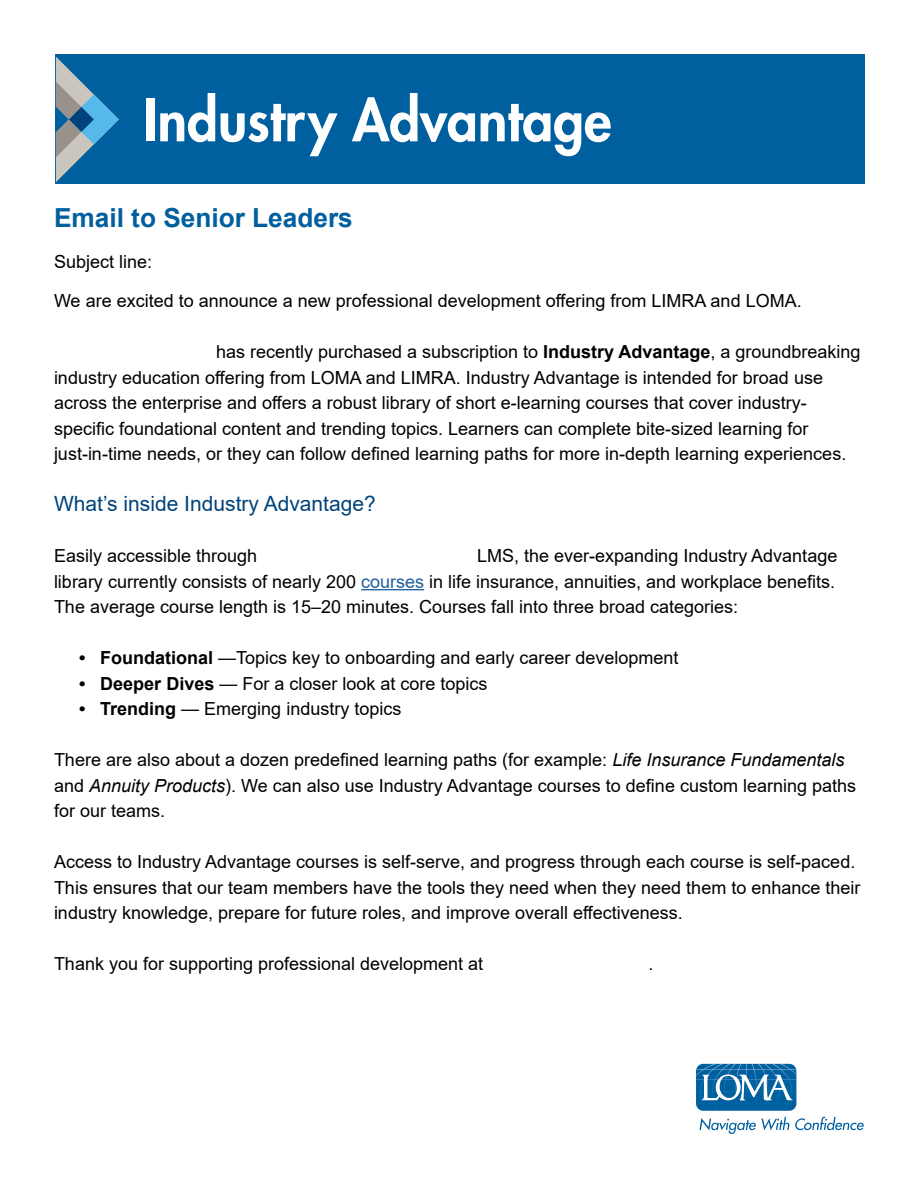
<style>
.page{position:relative;width:918px;height:1188px;background:#fff}
.page>*{position:absolute;margin:0;border:0;box-sizing:border-box;transform-origin:0 0}
.t1{font:800 57px "Futura Std";color:#fff;scale:.96 1}
.t2{font:700 26.25px "Arial";color:#005f9e}
.t3{font:21px "Arial";color:#00437b}
.t4{font:18px/25.5px "Arial";color:#000}
.s1{font-weight:700}
.s2{color:#215e9e}
.s3{font-style:italic}
</style>
<div class="page">
<div style="left:56px;top:54px;width:809px;height:129px;background:#005f9e"></div>
<svg style="left:56px;top:57px;width:63px;height:125px"></svg>
<hr style="left:361px;top:589px;width:63px;height:1px;background:#215e9e">
<svg style="left:699px;top:1117px;width:165px;height:17px"></svg>
<svg style="left:696px;top:1064px;width:100px;height:47px;background:#3480b2"></svg>
<h1 class="t1" style="left:144px;top:84px;width:489px">Industry Advantage</h1>
<h2 class="t2" style="left:54px;top:199px;width:300px">Email to Senior Leaders</h2>
<p class="t4" style="left:54px;top:248px;width:100px">Subject line:</p>
<p class="t4" style="left:54px;top:288px;width:749px">We are excited to announce a new professional development offering from LIMRA and LOMA.</p>
<p class="t4" style="left:54px;top:339px;width:808px;text-indent:162px">has recently purchased a subscription to <span class="s1">Industry Advantage</span>, a groundbreaking industry education offering from LOMA and LIMRA. Industry Advantage is intended for broad use across the enterprise and offers a robust library of short e-learning courses that cover industry&shy;specific foundational content and trending topics. Learners can complete bite-sized learning for just-in-time needs, or they can follow defined learning paths for more in-depth learning experiences.</p>
<p class="t3" style="left:54px;top:489px;width:323px">What’s inside Industry Advantage?</p>
<p class="t4" style="left:54px;top:543px;width:205px">Easily accessible through</p>
<p class="t4" style="left:54px;top:543px;width:785px;text-align:justify;text-indent:423px">LMS, the ever-expanding Industry Advantage library currently consists of nearly 200 <span class="s2">courses</span> in life insurance, annuities, and workplace benefits.<br>The average course length is 15–20 minutes. Courses fall into three broad categories:</p>
<p class="t4" style="left:79px;top:645px;width:601px"><span class="s1">• Foundational</span> —Topics key to onboarding and early career development</p>
<p class="t4" style="left:79px;top:671px;width:410px"><span class="s1">• Deeper Dives</span> — For a closer look at core topics</p>
<p class="t4" style="left:79px;top:696px;width:324px"><span class="s1">• Trending</span> — Emerging industry topics</p>
<p class="t4" style="left:54px;top:747px;width:804px">There are also about a dozen predefined learning paths (for example: <span class="s3">Life Insurance Fundamentals </span>and <span class="s3">Annuity Products</span>). We can also use Industry Advantage courses to define custom learning paths for our teams.</p>
<p class="t4" style="left:54px;top:849px;width:808px">Access to Industry Advantage courses is self-serve, and progress through each course is self-paced.<br>This ensures that our team members have the tools they need when they need them to enhance their industry knowledge, prepare for future roles, and improve overall effectiveness.</p>
<p class="t4" style="left:54px;top:951px;width:431px">Thank you for supporting professional development at</p>
<p class="t4" style="left:648px;top:951px;width:7px">.</p>
</div>
